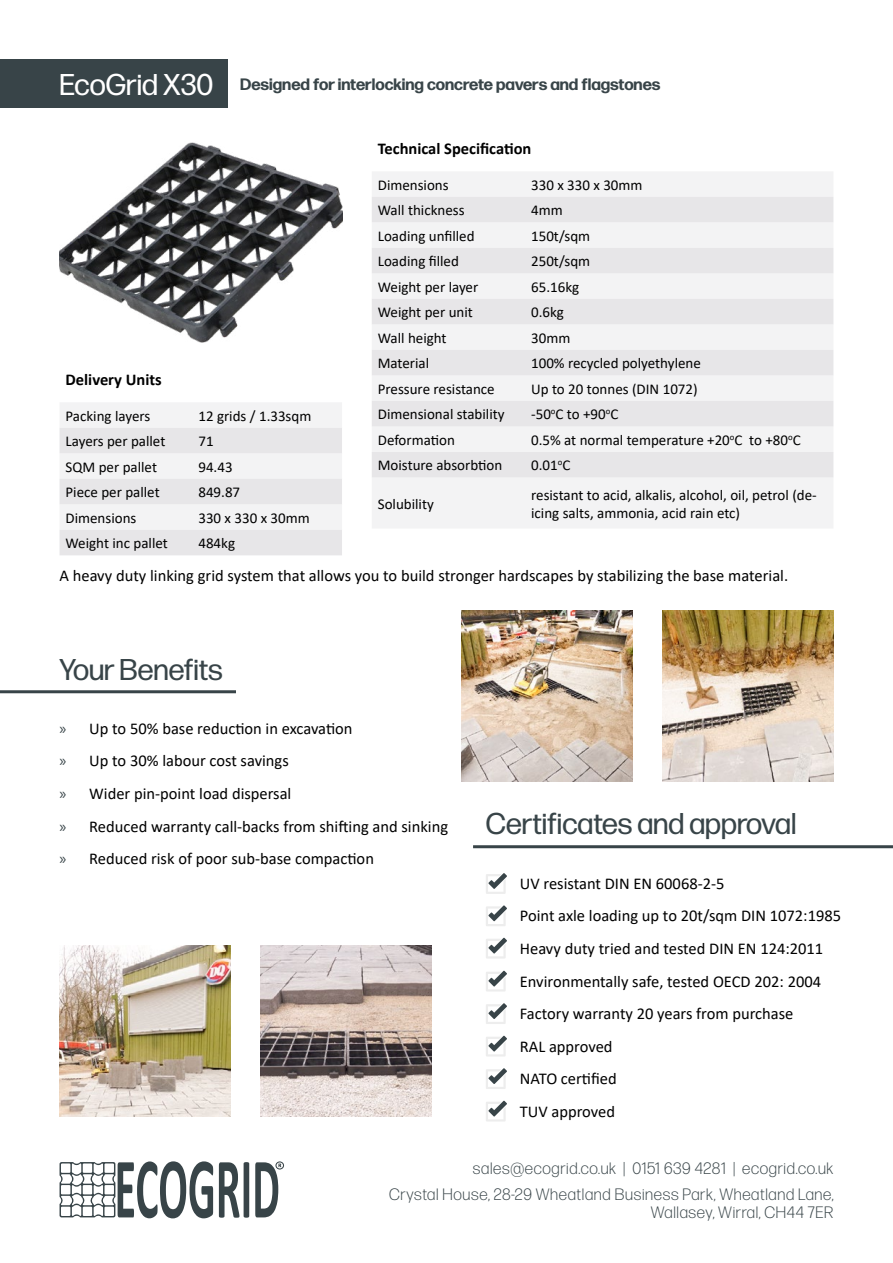
<style>
.page{position:relative;width:893px;height:1263px;background:#fff}
.page>*{position:absolute;margin:0;border:0;box-sizing:border-box;transform-origin:0 0}
.t1{font:30px "Forma DJR Deck";color:#384448}
.t2{font:16.5px/32.5px "Calibri";color:#000}
.t3{font:300 16.5px/26.5px "Forma DJR Deck";letter-spacing:.04em;color:#384448;text-align:right}
.t4{font:700 16.5px "Forma DJR Deck";color:#384448}
.t5{font:700 16.5px "Calibri";color:#000}
.t6{font:15px/18px "Calibri";color:#000}
.s1{font-weight:400;font-size:30px;color:#fff}
.s2{font-family:"Myriad Pro";color:#384448}
</style>
<div class="page">
<svg style="left:60px;top:1161px;width:153px;height:57px"></svg>
<svg style="left:219px;top:1162px;width:30px;height:56px"></svg>
<svg style="left:255px;top:1161px;width:29px;height:56px"></svg>
<div style="left:0;top:60px;width:227px;height:48px;background:#384448"></div>
<img style="left:60px;top:142px;width:282px;height:201px">
<div style="left:372px;top:172px;width:461px;height:356px;background:#f3f3f4"></div>
<svg style="left:372px;top:197px;width:461px;height:280px;fill:#e7e6e8"></svg>
<svg style="left:60px;top:403px;width:282px;height:152px"></svg>
<hr style="left:0;top:690px;width:236px;height:3px;background:#384448">
<hr style="left:473px;top:845px;width:420px;height:3px;background:#384448">
<svg style="left:486px;top:873px;width:21px;height:21px"></svg>
<svg style="left:486px;top:905px;width:21px;height:21px"></svg>
<svg style="left:486px;top:938px;width:21px;height:20px"></svg>
<svg style="left:486px;top:971px;width:21px;height:20px"></svg>
<svg style="left:486px;top:1003px;width:21px;height:21px"></svg>
<svg style="left:486px;top:1036px;width:21px;height:20px"></svg>
<svg style="left:486px;top:1068px;width:21px;height:21px"></svg>
<svg style="left:486px;top:1101px;width:21px;height:20px"></svg>
<img style="left:662px;top:610px;width:171px;height:172px">
<img style="left:260px;top:946px;width:172px;height:171px">
<img style="left:461px;top:610px;width:171px;height:172px">
<img style="left:60px;top:946px;width:171px;height:171px">
<p class="t4" style="left:60px;top:73px;width:602px"><span class="s1">EcoGrid X30</span> Designed for interlocking concrete pavers and flagstones</p>
<p class="t5" style="left:66px;top:368px;width:98px">Delivery Units</p>
<p class="t6" style="left:66px;top:406px;width:86px">Packing layers</p>
<p class="t6" style="left:198px;top:406px;width:114px">12 grids / 1.33sqm</p>
<p class="t6" style="left:66px;top:432px;width:101px">Layers per pallet</p>
<p class="t6" style="left:198px;top:432px;width:17px">71</p>
<p class="t6" style="left:66px;top:457px;width:93px">SQM per pallet</p>
<p class="t6" style="left:198px;top:457px;width:36px">94.43</p>
<p class="t6" style="left:66px;top:483px;width:96px">Piece per pallet</p>
<p class="t6" style="left:198px;top:483px;width:43px">849.87</p>
<p class="t6" style="left:66px;top:508px;width:72px">Dimensions</p>
<p class="t6" style="left:198px;top:508px;width:113px">330 x 330 x 30mm</p>
<p class="t6" style="left:66px;top:534px;width:104px">Weight inc pallet</p>
<p class="t6" style="left:198px;top:534px;width:38px">484kg</p>
<p class="t5" style="left:378px;top:137px;width:155px">Technical Specification</p>
<p class="t6" style="left:378px;top:175px;width:72px">Dimensions</p>
<p class="t6" style="left:531px;top:175px;width:113px">330 x 330 x 30mm</p>
<p class="t6" style="left:378px;top:201px;width:88px">Wall thickness</p>
<p class="t6" style="left:531px;top:201px;width:33px">4mm</p>
<p class="t6" style="left:378px;top:226px;width:98px">Loading unfilled</p>
<p class="t6" style="left:531px;top:226px;width:61px">150t/sqm</p>
<p class="t6" style="left:378px;top:252px;width:83px">Loading filled</p>
<p class="t6" style="left:531px;top:252px;width:61px">250t/sqm</p>
<p class="t6" style="left:378px;top:277px;width:102px">Weight per layer</p>
<p class="t6" style="left:531px;top:277px;width:50px">65.16kg</p>
<p class="t6" style="left:378px;top:303px;width:97px">Weight per unit</p>
<p class="t6" style="left:531px;top:303px;width:34px">0.6kg</p>
<p class="t6" style="left:378px;top:328px;width:70px">Wall height</p>
<p class="t6" style="left:531px;top:328px;width:41px">30mm</p>
<p class="t6" style="left:378px;top:354px;width:53px">Material</p>
<p class="t6" style="left:531px;top:354px;width:171px">100% recycled polyethylene</p>
<p class="t6" style="left:378px;top:379px;width:118px">Pressure resistance</p>
<p class="t6" style="left:531px;top:379px;width:168px">Up to 20 tonnes (DIN 1072)</p>
<p class="t6" style="left:378px;top:405px;width:128px">Dimensional stability</p>
<p class="t6" style="left:531px;top:405px;width:89px">-50<sup>o</sup>C to +90<sup>o</sup>C</p>
<p class="t6" style="left:378px;top:430px;width:79px">Deformation</p>
<p class="t6" style="left:531px;top:430px;width:271px">0.5% at normal temperature +20<sup>o</sup>C to +80<sup>o</sup>C</p>
<p class="t6" style="left:378px;top:456px;width:126px">Moisture absorbtion</p>
<p class="t6" style="left:531px;top:456px;width:41px">0.01<sup>o</sup>C</p>
<p class="t6" style="left:378px;top:494px;width:58px">Solubility</p>
<p class="t6" style="left:531px;top:485px;width:287px">resistant to acid, alkalis, alcohol, oil, petrol (de&shy;icing salts, ammonia, acid rain etc)</p>
<p class="t2" style="left:60px;top:559px;width:730px">A heavy duty linking grid system that allows you to build stronger hardscapes by stabilizing the base material.</p>
<h1 class="t1" style="left:60px;top:651px;width:165px">Your Benefits</h1>
<p class="t2" style="left:60px;top:712px;width:390px"><span class="s2">»</span> Up to 50% base reduction in excavation<br><span class="s2">»</span> Up to 30% labour cost savings<br><span class="s2">»</span> Wider pin-point load dispersal<br><span class="s2">»</span> Reduced warranty call-backs from shifting and sinking <span class="s2">»</span> Reduced risk of poor sub-base compaction</p>
<h1 class="t1" style="left:486px;top:805px;width:312px">Certificates and approval</h1>
<p class="t2" style="left:520px;top:867px;width:323px">UV resistant DIN EN 60068-2-5<br>Point axle loading up to 20t/sqm DIN 1072:1985<br>Heavy duty tried and tested DIN EN 124:2011<br>Environmentally safe, tested OECD 202: 2004<br>Factory warranty 20 years from purchase<br>RAL approved<br>NATO certified<br>TUV approved</p>
<p class="t3" style="left:389px;top:1154px;width:446px">sales@ecogrid.co.uk | 0151 639 4281 | ecogrid.co.uk<br>Crystal House, 28-29 Wheatland Business Park, Wheatland Lane,</p>
<p class="t3" style="left:651px;top:1199px;width:184px">Wallasey, Wirral, CH44 7ER</p>
</div>
